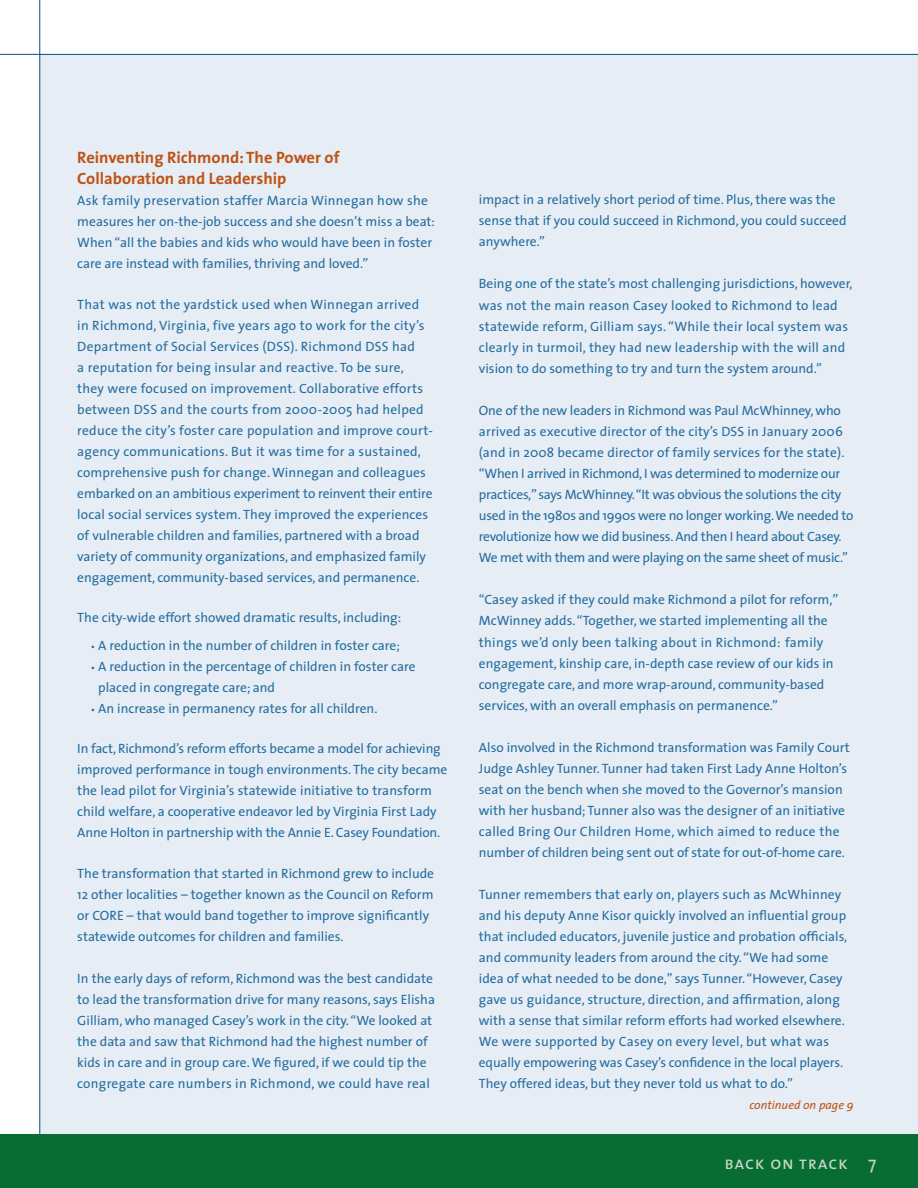
<style>
.page{position:relative;width:918px;height:1188px;background:#fff}
.page>*{position:absolute;margin:0;border:0;box-sizing:border-box;transform-origin:0 0}
.t1{font:18px "The Sans Caps";letter-spacing:.05em;color:#c6d5c4}
.t2{font:700 16.5px/21px "The Sans";color:#be5316}
.t3{font:13.5px/21px "The Sans";color:#256ea0}
.t4{font:13.5px/21px "The Sans";letter-spacing:-.02em;color:#256ea0}
.t5{font:13.5px/21px "The Sans";letter-spacing:.02em;color:#256ea0}
.t6{font:italic 12px "The Sans";color:#be5316}
.s1{font-size:10.5px}
.s2{font-family:"The Sans"}
</style>
<div class="page">
<div style="left:40px;top:54px;width:878px;height:1134px;background:#e7edf4"></div>
<hr style="left:39px;top:0;width:1px;height:1188px;background:#005187">
<div style="left:0;top:1134px;width:918px;height:54px;background:#076d33"></div>
<hr style="left:0;top:54px;width:918px;height:1px;background:#005187">
<p class="t2" style="left:77px;top:147px;width:264px">Reinventing Richmond: The Power of<br>Collaboration and Leadership</p>
<p class="t3" style="left:77px;top:190px;width:359px">Ask family preservation staffer Marcia Winnegan how she measures her on-the-job success and she doesn’t miss a beat:<br>When “all the babies and kids who would have been in foster care are instead with families, thriving and loved.”</p>
<p class="t3" style="left:77px;top:293px;width:357px">That was not the yardstick used when Winnegan arrived in Richmond, Virginia, five years ago to work for the city’s Department of Social Services (DSS). Richmond DSS had<br>a reputation for being insular and reactive. To be sure, they were focused on improvement. Collaborative efforts between DSS and the courts from 2000-2005 had helped reduce the city’s foster care population and improve court&shy;agency communications. But it was time for a sustained, comprehensive push for change. Winnegan and colleagues embarked on an ambitious experiment to reinvent their entire local social services system. They improved the experiences of vulnerable children and families, partnered with a broad variety of community organizations, and emphasized family engagement, community-based services, and permanence.</p>
<p class="t3" style="left:77px;top:607px;width:326px">The city-wide effort showed dramatic results, including:</p>
<p class="t3" style="left:91px;top:634px;width:311px"><span class="s1">•</span> A reduction in the number of children in foster care;</p>
<p class="t3" style="left:98px;top:655px;width:319px;text-indent:-7px"><span class="s1">•</span> A reduction in the percentage of children in foster care placed in congregate care; and</p>
<p class="t3" style="left:91px;top:697px;width:288px"><span class="s1">•</span> An increase in permanency rates for all children.</p>
<p class="t3" style="left:77px;top:738px;width:372px">In fact, Richmond’s reform efforts became a model for achieving improved performance in tough environments. The city became the lead pilot for Virginia’s statewide initiative to transform child welfare, a cooperative endeavor led by Virginia First Lady Anne Holton in partnership with the Annie E. Casey Foundation.</p>
<p class="t3" style="left:77px;top:862px;width:358px">The transformation that started in Richmond grew to include 12 other localities – together known as the Council on Reform or CORE – that would band together to improve significantly statewide outcomes for children and families.</p>
<p class="t3" style="left:77px;top:967px;width:359px">In the early days of reform, Richmond was the best candidate to lead the transformation drive for many reasons, says Elisha Gilliam, who managed Casey’s work in the city. “We looked at the data and saw that Richmond had the highest number of kids in care and in group care. We figured, if we could tip the congregate care numbers in Richmond, we could have real</p>
<p class="t3" style="left:479px;top:189px;width:369px">impact in a relatively short period of time. Plus, there was the sense that if you could succeed in Richmond, you could succeed anywhere.”</p>
<p class="t5" style="left:479px;top:273px;width:375px">Being one of the state’s most challenging jurisdictions, however, was not the main reason Casey looked to Richmond to lead statewide reform, Gilliam says. “While their local system was clearly in turmoil, they had new leadership with the will and vision to do something to try and turn the system around.”</p>
<p class="t4" style="left:479px;top:399px;width:376px">One of the new leaders in Richmond was Paul McWhinney, who arrived as executive director of the city’s DSS in January 2006 (and in 2008 became director of family services for the state). “When I arrived in Richmond, I was determined to modernize our practices,” says McWhinney. “It was obvious the solutions the city used in the 1980s and 1990s were no longer working. We needed to revolutionize how we did business. And then I heard about Casey.<br>We met with them and were playing on the same sheet of music.”</p>
<p class="t3" style="left:479px;top:588px;width:361px">“Casey asked if they could make Richmond a pilot for reform,”<br>McWinney adds. “Together, we started implementing all the</p>
<p class="t3" style="left:479px;top:632px;width:356px">things we’d only been talking about in Richmond: family engagement, kinship care, in-depth case review of our kids in congregate care, and more wrap-around, community-based services, with an overall emphasis on permanence.”</p>
<p class="t3" style="left:479px;top:736px;width:373px">Also involved in the Richmond transformation was Family Court Judge Ashley Tunner. Tunner had taken First Lady Anne Holton’s seat on the bench when she moved to the Governor’s mansion with her husband; Tunner also was the designer of an initiative called Bring Our Children Home, which aimed to reduce the number of children being sent out of state for out-of-home care.</p>
<p class="t3" style="left:479px;top:884px;width:370px">Tunner remembers that early on, players such as McWhinney and his deputy Anne Kisor quickly involved an influential group that included educators, juvenile justice and probation officials, and community leaders from around the city. “We had some idea of what needed to be done,” says Tunner. “However, Casey gave us guidance, structure, direction, and affirmation, along with a sense that similar reform efforts had worked elsewhere.<br>We were supported by Casey on every level, but what was equally empowering was Casey’s confidence in the local players.<br>They offered ideas, but they never told us what to do.”</p>
<p class="t6" style="left:750px;top:1095px;width:105px">continued on page 9</p>
<h1 class="t1" style="left:724px;top:1151px;width:154px">back on track <span class="s2">7</span></h1>
</div>
